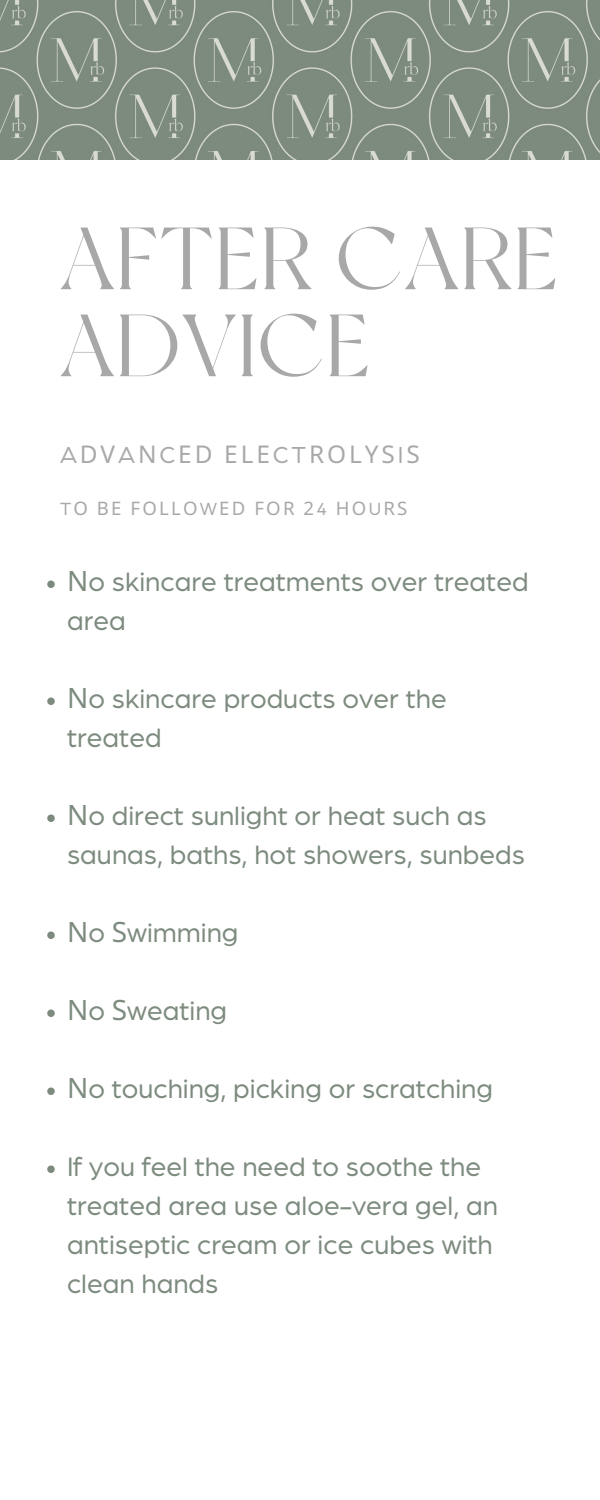
<style>
.page{position:relative;width:600px;height:1500px;background:#fff}
.page>*{position:absolute;margin:0;border:0;box-sizing:border-box;transform-origin:0 0}
.t1{font:88.1px/87px "New York";letter-spacing:.02em;color:#a8a8a8}
.t2{font:28px/39px "Arboria";color:#7d8b7e}
.t3{font:24.4px "Noto Sans";letter-spacing:.12em;color:#a8a8a8}
.t4{font:18.6px "Noto Sans";letter-spacing:.12em;color:#a8a8a8}
.s1{font-family:"Arboria"}
.s2{font-family:"Noto Sans"}
</style>
<div class="page">
<img style="left:0;top:0;width:600px;height:160px">
<svg style="left:47px;top:581px;width:8px;height:7px"></svg>
<svg style="left:47px;top:698px;width:8px;height:7px"></svg>
<svg style="left:47px;top:815px;width:8px;height:7px"></svg>
<svg style="left:47px;top:932px;width:8px;height:7px"></svg>
<svg style="left:47px;top:1010px;width:8px;height:7px"></svg>
<svg style="left:47px;top:1088px;width:8px;height:7px"></svg>
<svg style="left:47px;top:1166px;width:8px;height:7px"></svg>
<p class="t1" style="left:60px;top:215px;width:499px">AFTER CARE<br>ADVICE</p>
<p class="t3" style="left:60px;top:437px;width:361px"><span class="s1">A</span>DV<span class="s1">A</span>N<span class="s1">C</span>ED ELE<span class="s1">CT</span>ROLYS<span class="s1">I</span>S</p>
<p class="t4" style="left:60px;top:495px;width:349px"><span class="s1">T</span>O BE FOLLO<span class="s1">W</span>ED FOR 2<span class="s1">4</span> HO<span class="s1">U</span>RS</p>
<p class="t2" style="left:67px;top:563px;width:463px"><span class="s2">N</span>o skincare treatments over treated area</p>
<p class="t2" style="left:67px;top:680px;width:381px"><span class="s2">N</span>o skincare products over the treated</p>
<p class="t2" style="left:67px;top:797px;width:459px"><span class="s2">N</span>o direct sunlight or heat such as saunas, baths, hot showers, sunbeds</p>
<p class="t2" style="left:67px;top:914px;width:173px"><span class="s2">N</span>o <span class="s2">S</span>wimming</p>
<p class="t2" style="left:67px;top:992px;width:162px"><span class="s2">N</span>o <span class="s2">S</span>weating</p>
<p class="t2" style="left:67px;top:1070px;width:427px"><span class="s2">N</span>o touching, picking or scratching</p>
<p class="t2" style="left:67px;top:1148px;width:432px">If you feel the need to soothe the treated area use aloe-vera gel, an antiseptic cream or ice cubes with clean hands</p>
</div>
